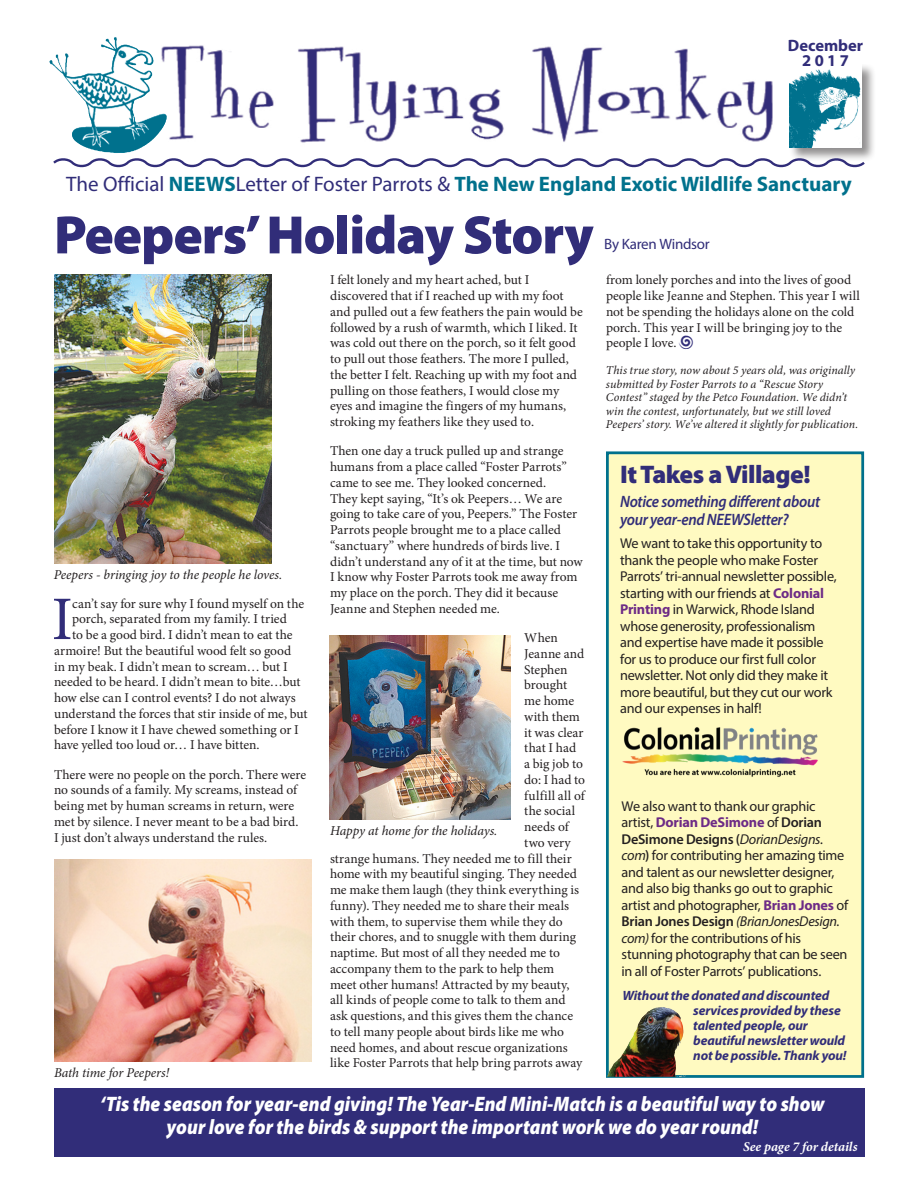
<style>
.page{position:relative;width:918px;height:1188px;background:#fff}
.page>*{position:absolute;margin:0;border:0;box-sizing:border-box;transform-origin:0 0}
.Body_Text_Smallest{font:61.95px "Minion Pro";color:#312d79}
.Headline_Larger{font:900 54.45px "Myriad Pro";letter-spacing:-.02em;color:#312d79}
.Headline_Larger-2{font:900 25.5px "Myriad Pro";letter-spacing:-.02em;color:#312d79}
.Footer_Type{font:italic 900 21px/22.5px "Myriad Pro";color:#fff;text-align:center;scale:.9 1}
.Masthead_Subhead{font:700 21px "Myriad Pro";color:#00718c}
.Subhead_Smallest{font:italic 600 16.5px/18px "Myriad Pro";letter-spacing:-.02em;color:#312d79;scale:.92 1}
.t1{font:700 16.5px/15px "Myriad Pro";color:#312d79;text-align:center}
.Byline{font:15px "Myriad Pro";letter-spacing:-.02em;color:#312d79}
.Body_Text_Smallest-2{font:14.25px/16.5px "Myriad Pro";letter-spacing:-.02em;color:#231f20}
.Body_Text_Smallest-3{font:13.5px/15.8px "Minion Pro";letter-spacing:-.005em;color:#231f20}
.Body_Text_Smallest-4{font:italic 700 13.5px/15px "Myriad Pro";letter-spacing:-.01em;color:#312d79}
.Photo_Credit_Smaller{font:italic 13.5px "Minion Pro";letter-spacing:-.01em;color:#231f20}
.Photo_Credit{font:italic 700 13.5px "Minion Pro";color:#fff}
.Body_Text_Smallest-5{font:13.5px "Minion Pro";letter-spacing:.02em;color:#231f20}
.Body_Text_Smaller{font:italic 12px/13.5px "Minion Pro";color:#231f20}
.s1{font-weight:400;color:#312d79}
.s2{font-family:"Altemus Spirals";color:#312d79}
.s3{font-weight:700;color:#6d2b86}
.s4{font-weight:600}
.s5{font-style:italic}
</style>
<div class="page">
<div style="left:789px;top:64px;width:87px;height:98px;background:#231f20;opacity:.5"></div>
<img style="left:790px;top:64px;width:72px;height:84px">
<svg style="left:53px;top:155px;width:814px;height:13px"></svg>
<img style="left:157px;top:45px;width:616px;height:98px">
<img style="left:101px;top:37px;width:15px;height:36px">
<img style="left:330px;top:635px;width:181px;height:184px">
<div style="left:54px;top:1089px;width:810px;height:68px;background:#312d79"></div>
<div style="left:606px;top:451px;width:258px;height:627px;background:#fffac1;border:3px solid #00718c"></div>
<img style="left:622px;top:727px;width:196px;height:50px">
<img style="left:639px;top:1007px;width:22px;height:15px">
<img style="left:54px;top:275px;width:218px;height:289px">
<img style="left:55px;top:860px;width:256px;height:202px">
<p class="t1" style="left:788px;top:38px;width:77px">December<br>2 0 1 7</p>
<p class="Masthead_Subhead" style="left:66px;top:170px;width:787px"><span class="s1">The Official</span> NEEWS<span class="s1">Letter of Foster Parrots &amp;</span> T he New England Exotic Wildlife Sanctuary</p>
<p class="Headline_Larger" style="left:54px;top:199px;width:541px">Peepers’ Holiday Story</p>
<p class="Photo_Credit_Smaller" style="left:54px;top:566px;width:230px">Peepers - bringing joy to the people he loves.</p>
<p class="Body_Text_Smallest" style="left:52px;top:578px;width:23px">I</p>
<p class="Body_Text_Smallest-3" style="left:72px;top:595px;width:234px">can’t say for sure why I found myself on the</p>
<p class="Body_Text_Smallest-3" style="left:72px;top:611px;width:216px">porch, separated from my family. I tried</p>
<p class="Body_Text_Smallest-3" style="left:72px;top:627px;width:222px">to be a good bird. I didn’t mean to eat the</p>
<p class="Body_Text_Smallest-3" style="left:54px;top:643px;width:239px">armoire! But the beautiful wood felt so good</p>
<p class="Body_Text_Smallest-3" style="left:54px;top:658px;width:235px">in my beak. I didn’t mean to scream… but I</p>
<p class="Body_Text_Smallest-3" style="left:54px;top:674px;width:248px">needed to be heard. I didn’t mean to bite…but</p>
<p class="Body_Text_Smallest-3" style="left:54px;top:690px;width:243px">how else can I control events? I do not always</p>
<p class="Body_Text_Smallest-3" style="left:54px;top:706px;width:255px">understand the forces that stir inside of me, but</p>
<p class="Body_Text_Smallest-3" style="left:54px;top:721px;width:246px">before I know it I have chewed something or I</p>
<p class="Body_Text_Smallest-3" style="left:54px;top:737px;width:207px">have yelled too loud or… I have bitten.</p>
<p class="Body_Text_Smallest-3" style="left:54px;top:766px;width:254px">There were no people on the porch. There were no sounds of a family. My screams, instead of being met by human screams in return, were met by silence. I never meant to be a bad bird.<br>I just don’t always understand the rules.</p>
<p class="Photo_Credit_Smaller" style="left:54px;top:1064px;width:117px">Bath time for Peepers!</p>
<p class="Body_Text_Smallest-3" style="left:330px;top:272px;width:254px">I felt lonely and my heart ached, but I discovered that if I reached up with my foot and pulled out a few feathers the pain would be followed by a rush of warmth, which I liked. It was cold out there on the porch, so it felt good to pull out those feathers. The more I pulled, the better I felt. Reaching up with my foot and pulling on those feathers, I would close my eyes and imagine the fingers of my humans, stroking my feathers like they used to.</p>
<p class="Body_Text_Smallest-3" style="left:330px;top:443px;width:254px">Then one day a truck pulled up and strange humans from a place called “Foster Parrots” came to see me. They looked concerned.<br>They kept saying, “It’s ok Peepers… We are going to take care of you, Peepers.” The Foster Parrots people brought me to a place called “sanctuary” where hundreds of birds live. I didn’t understand any of it at the time, but now I know why Foster Parrots took me away from my place on the porch. They did it because Jeanne and Stephen needed me.</p>
<p class="Body_Text_Smallest-3" style="left:524px;top:630px;width:35px">When</p>
<p class="Body_Text_Smallest-3" style="left:524px;top:646px;width:62px">Jeanne and</p>
<p class="Body_Text_Smallest-3" style="left:524px;top:661px;width:45px">Stephen</p>
<p class="Body_Text_Smallest-3" style="left:524px;top:677px;width:45px">brought</p>
<p class="Body_Text_Smallest-3" style="left:524px;top:693px;width:51px">me home</p>
<p class="Body_Text_Smallest-3" style="left:524px;top:709px;width:57px">with them</p>
<p class="Body_Text_Smallest-3" style="left:524px;top:724px;width:61px">it was clear</p>
<p class="Body_Text_Smallest-3" style="left:524px;top:740px;width:53px">that I had</p>
<p class="Body_Text_Smallest-3" style="left:524px;top:756px;width:60px">a big job to</p>
<p class="Body_Text_Smallest-3" style="left:524px;top:772px;width:62px">do: I had to</p>
<p class="Body_Text_Smallest-5" style="left:524px;top:786px;width:62px">fulfill all of</p>
<p class="Body_Text_Smallest-3" style="left:524px;top:803px;width:53px">the social</p>
<p class="Body_Text_Smallest-3" style="left:524px;top:819px;width:46px">needs of</p>
<p class="Body_Text_Smallest-3" style="left:524px;top:835px;width:48px">two very</p>
<p class="Body_Text_Smallest-3" style="left:330px;top:850px;width:243px">strange humans. They needed me to fill their</p>
<p class="Body_Text_Smallest-3" style="left:330px;top:866px;width:248px">home with my beautiful singing. They needed</p>
<p class="Body_Text_Smallest-3" style="left:330px;top:882px;width:251px">me make them laugh (they think everything is</p>
<p class="Body_Text_Smallest-3" style="left:330px;top:898px;width:241px">funny). They needed me to share their meals</p>
<p class="Body_Text_Smallest-3" style="left:330px;top:913px;width:234px">with them, to supervise them while they do</p>
<p class="Body_Text_Smallest-3" style="left:330px;top:929px;width:248px">their chores, and to snuggle with them during</p>
<p class="Body_Text_Smallest-3" style="left:330px;top:945px;width:232px">naptime. But most of all they needed me to</p>
<p class="Body_Text_Smallest-3" style="left:330px;top:961px;width:226px">accompany them to the park to help them</p>
<p class="Body_Text_Smallest-3" style="left:330px;top:976px;width:241px">meet other humans! Attracted by my beauty,</p>
<p class="Body_Text_Smallest-3" style="left:330px;top:992px;width:237px">all kinds of people come to talk to them and</p>
<p class="Body_Text_Smallest-3" style="left:330px;top:1008px;width:245px">ask questions, and this gives them the chance</p>
<p class="Body_Text_Smallest-3" style="left:330px;top:1024px;width:235px">to tell many people about birds like me who</p>
<p class="Body_Text_Smallest-3" style="left:330px;top:1039px;width:239px">need homes, and about rescue organizations</p>
<p class="Body_Text_Smallest-3" style="left:330px;top:1055px;width:254px">like Foster Parrots that help bring parrots away</p>
<p class="Photo_Credit_Smaller" style="left:330px;top:822px;width:169px">Happy at home for the holidays.</p>
<p class="Byline" style="left:604px;top:235px;width:107px">By Karen Windsor</p>
<p class="Body_Text_Smallest-3" style="left:606px;top:272px;width:255px">from lonely porches and into the lives of good people like Jeanne and Stephen. This year I will not be spending the holidays alone on the cold porch. This year I will be bringing joy to the people I love. <span class="s2">2</span></p>
<p class="Body_Text_Smaller" style="left:606px;top:364px;width:254px">This true story, now about 5 years old, was originally submitted by Foster Parrots to a “Rescue Story Contest” staged by the Petco Foundation. We didn’t win the contest, unfortunately, but we still loved Peepers’ story. We’ve altered it slightly for publication.</p>
<p class="Headline_Larger-2" style="left:620px;top:457px;width:192px">It Takes a Village!</p>
<p class="Subhead_Smallest" style="left:620px;top:492px;width:219px">Notice something different about your year-end NEEWSletter?</p>
<p class="Body_Text_Smallest-2" style="left:620px;top:535px;width:218px">We want to take this opportunity to thank the people who make Foster Parrots’ tri-annual newsletter possible, starting with our friends at <span class="s3">Colonial Printing</span> in Warwick, Rhode Island whose generosity, professionalism and expertise have made it possible for us to produce our first full color newsletter. Not only did they make it more beautiful, but they cut our work and our expenses in half!</p>
<p class="Body_Text_Smallest-2" style="left:622px;top:798px;width:228px">We also want to thank our graphic artist, <span class="s3">Dorian DeSimone</span> of <span class="s4">Dorian DeSimone Designs (</span><span class="s5">DorianDesigns. com</span><span class="s4">)</span> for contributing her amazing time and talent as our newsletter designer, and also big thanks go out to graphic artist and photographer, <span class="s3">Brian Jones</span> of <span class="s4">Brian Jones Design</span> <span class="s5">(BrianJonesDesign. com)</span> for the contributions of his stunning photography that can be seen in all of Foster Parrots’ publications.</p>
<p class="Body_Text_Smallest-4" style="left:693px;top:988px;width:155px;text-indent:-71px">Without the donated and discounted services provided by these talented people, our beautiful newsletter would not be possible. Thank you!</p>
<p class="Footer_Type" style="left:100px;top:1092px;width:806px">‘Tis the season for year-end giving! The Year-End Mini-Match is a beautiful way to show your love for the birds &amp; support the important work we do year round!</p>
<p class="Photo_Credit" style="left:743px;top:1137px;width:116px">See page 7 for details</p>
</div>
